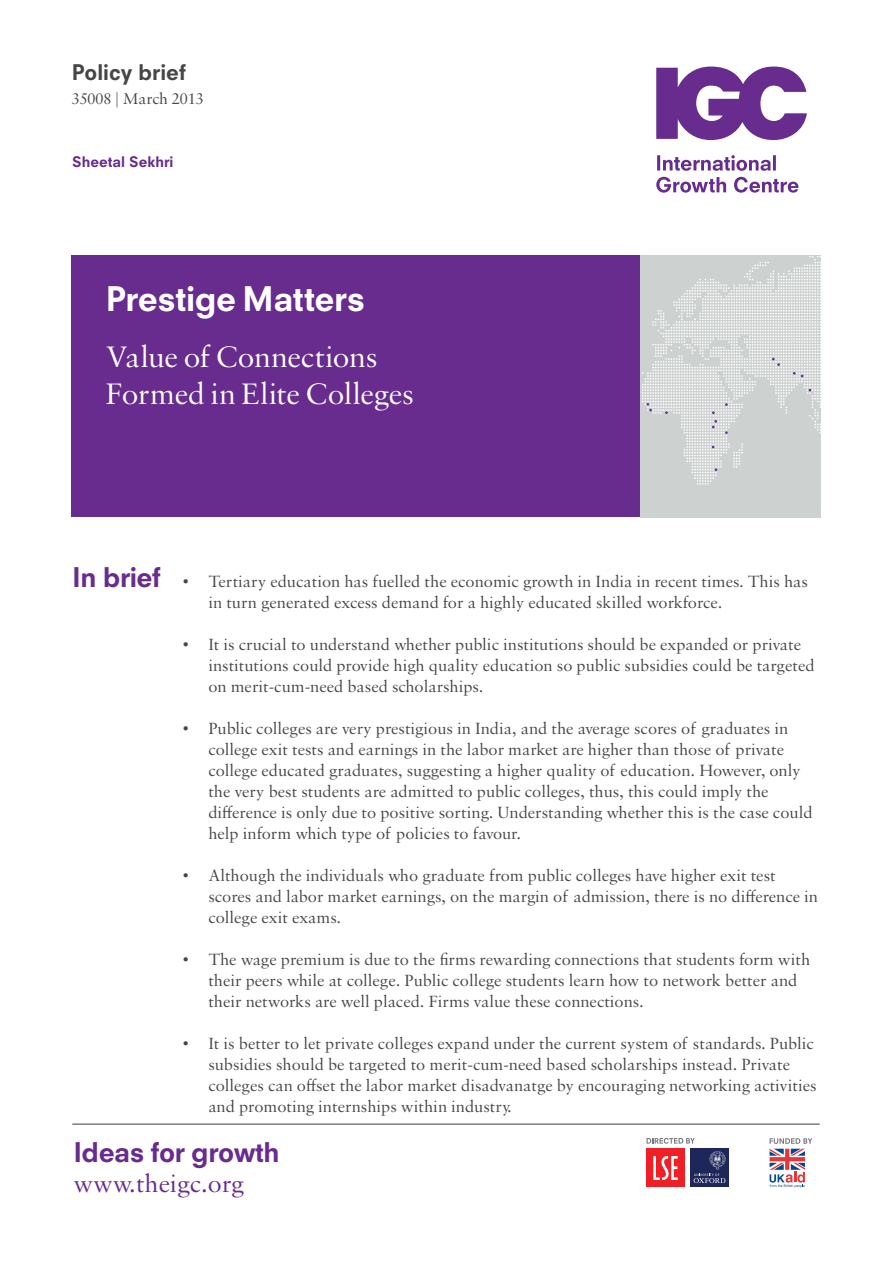
<style>
.page{position:relative;width:893px;height:1263px;background:#fff}
.page>*{position:absolute;margin:0;border:0;box-sizing:border-box;transform-origin:0 0}
.t1{font:800 33px "Neuzeit SLT Std";letter-spacing:-.015em;color:#fff}
.t2{font:31.5px/37.5px "Sabon MT Std";letter-spacing:-.005em;color:#fff}
.t3{font:800 26.4px "Neuzeit SLT Std";letter-spacing:-.02em;color:#672c8e}
.t4{font:26.4px "Sabon MT Std";color:#672c8e}
.t5{font:800 21px "Neuzeit SLT Std";color:#454647}
.t6{font:17.25px/21px "Sabon MT Std";color:#454647}
.t7{font:16.65px "Sabon MT Std";color:#454647}
.t8{font:800 14.25px "Neuzeit SLT Std";color:#672c8e}
</style>
<div class="page">
<svg style="left:646px;top:1138px;width:49px;height:6px"></svg>
<div style="left:646px;top:1148px;width:39px;height:39px;background:#ee2025"></div>
<svg style="left:653px;top:1156px;width:25px;height:24px"></svg>
<div style="left:690px;top:1148px;width:39px;height:39px;background:#1e275a"></div>
<svg style="left:694px;top:1151px;width:31px;height:32px"></svg>
<svg style="left:769px;top:1138px;width:43px;height:50px"></svg>
<div style="left:72px;top:255px;width:570px;height:262px;background:#672c8e"></div>
<svg style="left:656px;top:67px;width:151px;height:73px"></svg>
<svg style="left:656px;top:177px;width:142px;height:16px"></svg>
<svg style="left:657px;top:155px;width:119px;height:16px"></svg>
<hr style="left:72px;top:1124px;width:748px;height:1px;background:#3c3c3d">
<div style="left:641px;top:255px;width:180px;height:262px;background:#cdd1d0"></div>
<svg style="left:642px;top:256px;width:179px;height:229px"></svg>
<p class="t5" style="left:72px;top:59px;width:116px">Policy brief</p>
<p class="t7" style="left:72px;top:88px;width:133px">35008 | March 2013</p>
<p class="t8" style="left:72px;top:153px;width:103px">Sheetal Sekhri</p>
<h1 class="t1" style="left:106px;top:278px;width:261px">Prestige Matters</h1>
<h2 class="t2" style="left:106px;top:337px;width:310px">Value of Connections<br>Formed in Elite Colleges</h2>
<h3 class="t3" style="left:72px;top:561px;width:90px">In brief</h3>
<p class="t6" style="left:208px;top:571px;width:601px;text-indent:-26px">• Tertiary education has fuelled the economic growth in India in recent times. This has in turn generated excess demand for a highly educated skilled workforce.</p>
<p class="t6" style="left:208px;top:634px;width:608px;text-indent:-26px">• It is crucial to understand whether public institutions should be expanded or private institutions could provide high quality education so public subsidies could be targeted on merit-cum-need based scholarships.</p>
<p class="t6" style="left:208px;top:718px;width:606px;text-indent:-26px">• Public colleges are very prestigious in India, and the average scores of graduates in college exit tests and earnings in the labor market are higher than those of private college educated graduates, suggesting a higher quality of education. However, only the very best students are admitted to public colleges, thus, this could imply the difference is only due to positive sorting. Understanding whether this is the case could help inform which type of policies to favour.</p>
<p class="t6" style="left:208px;top:865px;width:611px;text-indent:-26px">• Although the individuals who graduate from public colleges have higher exit test scores and labor market earnings, on the margin of admission, there is no difference in college exit exams.</p>
<p class="t6" style="left:208px;top:949px;width:603px;text-indent:-26px">• The wage premium is due to the firms rewarding connections that students form with their peers while at college. Public college students learn how to network better and their networks are well placed. Firms value these connections.</p>
<p class="t6" style="left:208px;top:1033px;width:610px;text-indent:-26px">• It is better to let private colleges expand under the current system of standards. Public subsidies should be targeted to merit-cum-need based scholarships instead. Private colleges can offset the labor market disadvanatge by encouraging networking activities and promoting internships within industry.</p>
<h3 class="t3" style="left:73px;top:1136px;width:208px">Ideas for growth</h3>
<h3 class="t4" style="left:73px;top:1167px;width:172px">www.theigc.org</h3>
</div>
